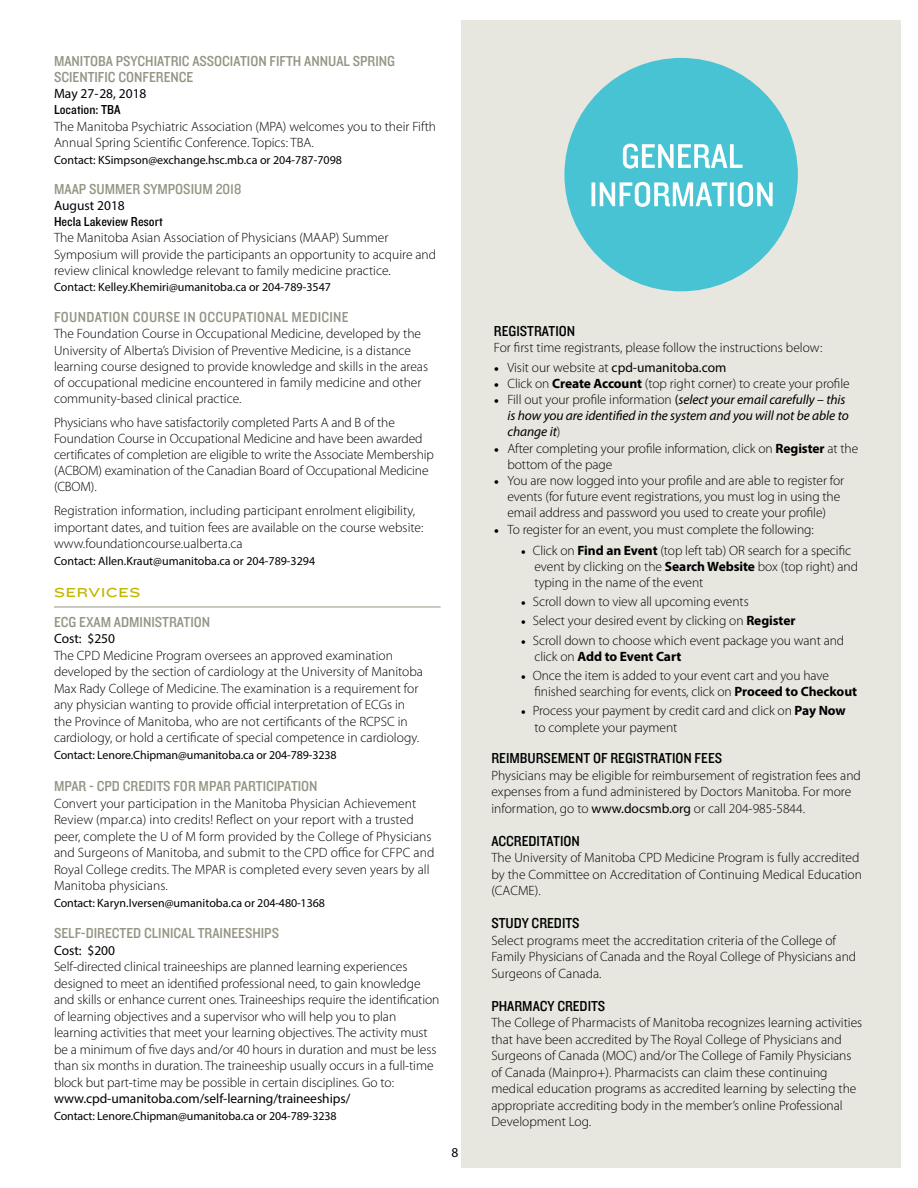
<style>
.page{position:relative;width:918px;height:1188px;background:#fff}
.page>*{position:absolute;margin:0;border:0;box-sizing:border-box;transform-origin:0 0}
.t1{font:15px/16.2px "Knockout 30 Junior Welterwt";color:#959484}
.t2{font:15px "Knockout 30 Junior Welterwt";color:#000}
.t3{font:15px "Knockout 30 Junior Welterwt";letter-spacing:.02em;color:#959484}
.t4{font:300 13.5px/16.5px "Myriad Pro";color:#000}
.t5{font:italic 13.5px/16.2px "Myriad Pro";letter-spacing:-.005em;color:#000}
.t6{font:13.5px "Myriad Pro";letter-spacing:-.005em;color:#000}
.t7{font:13.5px "Knockout 30 Junior Welterwt";color:#000}
.t8{font:13.5px "Knockout HTF34 Junior Sumo";letter-spacing:.06em;color:#c3b600}
.t9{font:12px "Myriad Pro";color:#000}
.s1{font-family:"Adobe Hebrew";font-weight:400}
.s2{font-weight:400}
.s3{font-weight:700}
.s4{font-family:"Adobe Hebrew";font-style:normal}
.s5{font-weight:300;font-style:normal}
.s6{font-style:normal}
.s7{font-family:"Minion Pro";font-weight:400}
</style>
<div class="page">
<div style="left:462px;top:21px;width:439px;height:1147px;background:#e7e7e0"></div>
<div style="left:564px;top:58px;width:234px;height:233px;background:#47c3d3;border-radius:50%"></div>
<svg style="left:592px;top:182px;width:181px;height:25px"></svg>
<svg style="left:623px;top:144px;width:120px;height:25px"></svg>
<hr style="left:54px;top:607px;width:387px;height:1px;background:#959484">
<p class="t1" style="left:54px;top:52px;width:343px">MANITOBA PSYCHIATRIC ASSOCIATION FIFTH ANNUAL SPRING<br>SCIENTIFIC CONFERENCE</p>
<p class="t6" style="left:54px;top:85px;width:94px">May 27-28, 2018</p>
<p class="t7" style="left:54px;top:101px;width:68px">Location: TBA</p>
<p class="t4" style="left:54px;top:118px;width:384px">The Manitoba Psychiatric Association (MPA) welcomes you to their Fifth<br>Annual Spring Scientific Conference. Topics: TBA.</p>
<p class="t9" style="left:54px;top:152px;width:289px">Contact: KSimpson@exchange.hsc.mb.ca or 204-787-7098</p>
<p class="t1" style="left:54px;top:180px;width:189px">MAAP SUMMER SYMPOSIUM 2018</p>
<p class="t6" style="left:54px;top:197px;width:72px">August 2018</p>
<p class="t7" style="left:54px;top:213px;width:110px">Hecla Lakeview Resort</p>
<p class="t4" style="left:54px;top:230px;width:384px">The Manitoba Asian Association of Physicians (MAAP) Summer<br>Symposium will provide the participants an opportunity to acquire and review clinical knowledge relevant to family medicine practice.</p>
<p class="t9" style="left:54px;top:280px;width:279px">Contact: Kelley.Khemiri@umanitoba.ca or 204-789-3547</p>
<p class="t3" style="left:54px;top:307px;width:296px">FOUNDATION COURSE IN OCCUPATIONAL MEDICINE</p>
<p class="t4" style="left:54px;top:326px;width:376px">The Foundation Course in Occupational Medicine, developed by the University of Alberta’s Division of Preventive Medicine, is a distance learning course designed to provide knowledge and skills in the areas of occupational medicine encountered in family medicine and other community-based clinical practice.</p>
<p class="t4" style="left:54px;top:414px;width:382px">Physicians who have satisfactorily completed Parts A and B of the Foundation Course in Occupational Medicine and have been awarded certificates of completion are eligible to write the Associate Membership (ACBOM) examination of the Canadian Board of Occupational Medicine (CBOM).</p>
<p class="t4" style="left:54px;top:502px;width:371px">Registration information, including participant enrolment eligibility, important dates, and tuition fees are available on the course website: www.foundationcourse.ualberta.ca</p>
<p class="t9" style="left:54px;top:553px;width:263px">Contact: Allen.Kraut@umanitoba.ca or 204-789-3294</p>
<p class="t8" style="left:54px;top:585px;width:88px">SERVICES</p>
<p class="t1" style="left:54px;top:613px;width:158px">ECG EXAM ADMINISTRATION</p>
<p class="t6" style="left:54px;top:630px;width:63px">Cost: $250</p>
<p class="t4" style="left:54px;top:647px;width:371px">The CPD Medicine Program oversees an approved examination developed by the section of cardiology at the University of Manitoba Max Rady College of Medicine. The examination is a requirement for any physician wanting to provide official interpretation of ECGs in the Province of Manitoba, who are not certificants of the RCPSC in cardiology, or hold a certificate of special competence in cardiology.</p>
<p class="t9" style="left:54px;top:747px;width:284px">Contact: Lenore.Chipman@umanitoba.ca or 204-789-3238</p>
<p class="t1" style="left:54px;top:778px;width:265px">MPAR - CPD CREDITS FOR MPAR PARTICIPATION</p>
<p class="t4" style="left:54px;top:795px;width:382px">Convert your participation in the Manitoba Physician Achievement Review (mpar.ca) into credits! Reflect on your report with a trusted peer, complete the U of M form provided by the College of Physicians and Surgeons of Manitoba, and submit to the CPD office for CFPC and Royal College credits. The MPAR is completed every seven years by all Manitoba physicians.</p>
<p class="t9" style="left:54px;top:895px;width:272px">Contact: Karyn.Iversen@umanitoba.ca or 204-480-1368</p>
<p class="t1" style="left:54px;top:924px;width:227px">SELF-DIRECTED CLINICAL TRAINEESHIPS</p>
<p class="t6" style="left:54px;top:942px;width:63px">Cost: $200</p>
<p class="t4" style="left:54px;top:958px;width:387px">Self-directed clinical traineeships are planned learning experiences designed to meet an identified professional need, to gain knowledge and skills or enhance current ones. Traineeships require the identification of learning objectives and a supervisor who will help you to plan learning activities that meet your learning objectives. The activity must be a minimum of five days and/or 40 hours in duration and must be less than six months in duration. The traineeship usually occurs in a full-time block but part-time may be possible in certain disciplines. Go to:</p>
<p class="t6" style="left:54px;top:1090px;width:298px">www.cpd-umanitoba.com/self-learning/traineeships/</p>
<p class="t9" style="left:54px;top:1108px;width:284px">Contact: Lenore.Chipman@umanitoba.ca or 204-789-3238</p>
<p class="t6" style="left:452px;top:1144px;width:8px">8</p>
<p class="t2" style="left:494px;top:321px;width:83px">REGISTRATION</p>
<p class="t4" style="left:494px;top:340px;width:330px">For first time registrants, please follow the instructions below:</p>
<p class="t4" style="left:494px;top:359px;width:234px"><span class="s1">•</span> Visit our website at <span class="s2">cpd-umanitoba.com</span></p>
<p class="t4" style="left:494px;top:375px;width:357px"><span class="s1">•</span> Click on <span class="s3">Create Account</span> (top right corner) to create your profile</p>
<p class="t5" style="left:507px;top:391px;width:343px;text-indent:-14px"><span class="s4">•</span> <span class="s5">Fill out your profile information</span> <span class="s6">(</span>select your email carefully – this is how you are identified in the system and you will not be able to change it<span class="s5">)</span></p>
<p class="t4" style="left:507px;top:440px;width:352px;text-indent:-14px"><span class="s1">•</span> After completing your profile information, click on <span class="s3">Register</span> at the bottom of the page</p>
<p class="t4" style="left:507px;top:472px;width:338px;text-indent:-14px"><span class="s1">•</span> You are now logged into your profile and are able to register for events (for future event registrations, you must log in using the email address and password you used to create your profile)</p>
<p class="t4" style="left:494px;top:521px;width:321px"><span class="s1">•</span> To register for an event, you must complete the following:</p>
<p class="t4" style="left:534px;top:542px;width:325px;text-indent:-14px"><span class="s7">•</span> Click on <span class="s3">Find an Event</span> (top left tab) OR search for a specific event by clicking on the <span class="s3">Search Website</span> box (top right) and typing in the name of the event</p>
<p class="t4" style="left:521px;top:593px;width:229px"><span class="s7">•</span> Scroll down to view all upcoming events</p>
<p class="t4" style="left:521px;top:613px;width:276px"><span class="s7">•</span> Select your desired event by clicking on <span class="s3">Register</span></p>
<p class="t4" style="left:534px;top:632px;width:311px;text-indent:-14px"><span class="s7">•</span> Scroll down to choose which event package you want and click on <span class="s3">Add to Event Cart</span></p>
<p class="t4" style="left:534px;top:667px;width:324px;text-indent:-14px"><span class="s7">•</span> Once the item is added to your event cart and you have finished searching for events, click on <span class="s3">Proceed to Checkout</span></p>
<p class="t4" style="left:534px;top:703px;width:313px;text-indent:-14px"><span class="s7">•</span> Process your payment by credit card and click on <span class="s3">Pay Now </span>to complete your payment</p>
<p class="t2" style="left:491px;top:748px;width:232px">REIMBURSEMENT OF REGISTRATION FEES</p>
<p class="t4" style="left:491px;top:767px;width:371px">Physicians may be eligible for reimbursement of registration fees and expenses from a fund administered by Doctors Manitoba. For more information, go to <span class="s2">www.docsmb.org</span> or call 204-985-5844.</p>
<p class="t2" style="left:491px;top:831px;width:90px">ACCREDITATION</p>
<p class="t4" style="left:491px;top:849px;width:372px">The University of Manitoba CPD Medicine Program is fully accredited by the Committee on Accreditation of Continuing Medical Education (CACME).</p>
<p class="t2" style="left:491px;top:913px;width:90px">STUDY CREDITS</p>
<p class="t4" style="left:491px;top:932px;width:366px">Select programs meet the accreditation criteria of the College of<br>Family Physicians of Canada and the Royal College of Physicians and<br>Surgeons of Canada.</p>
<p class="t2" style="left:491px;top:996px;width:115px">PHARMACY CREDITS</p>
<p class="t4" style="left:491px;top:1014px;width:372px">The College of Pharmacists of Manitoba recognizes learning activities that have been accredited by The Royal College of Physicians and Surgeons of Canada (MOC) and/or The College of Family Physicians of Canada (Mainpro+). Pharmacists can claim these continuing medical education programs as accredited learning by selecting the appropriate accrediting body in the member’s online Professional Development Log.</p>
</div>
